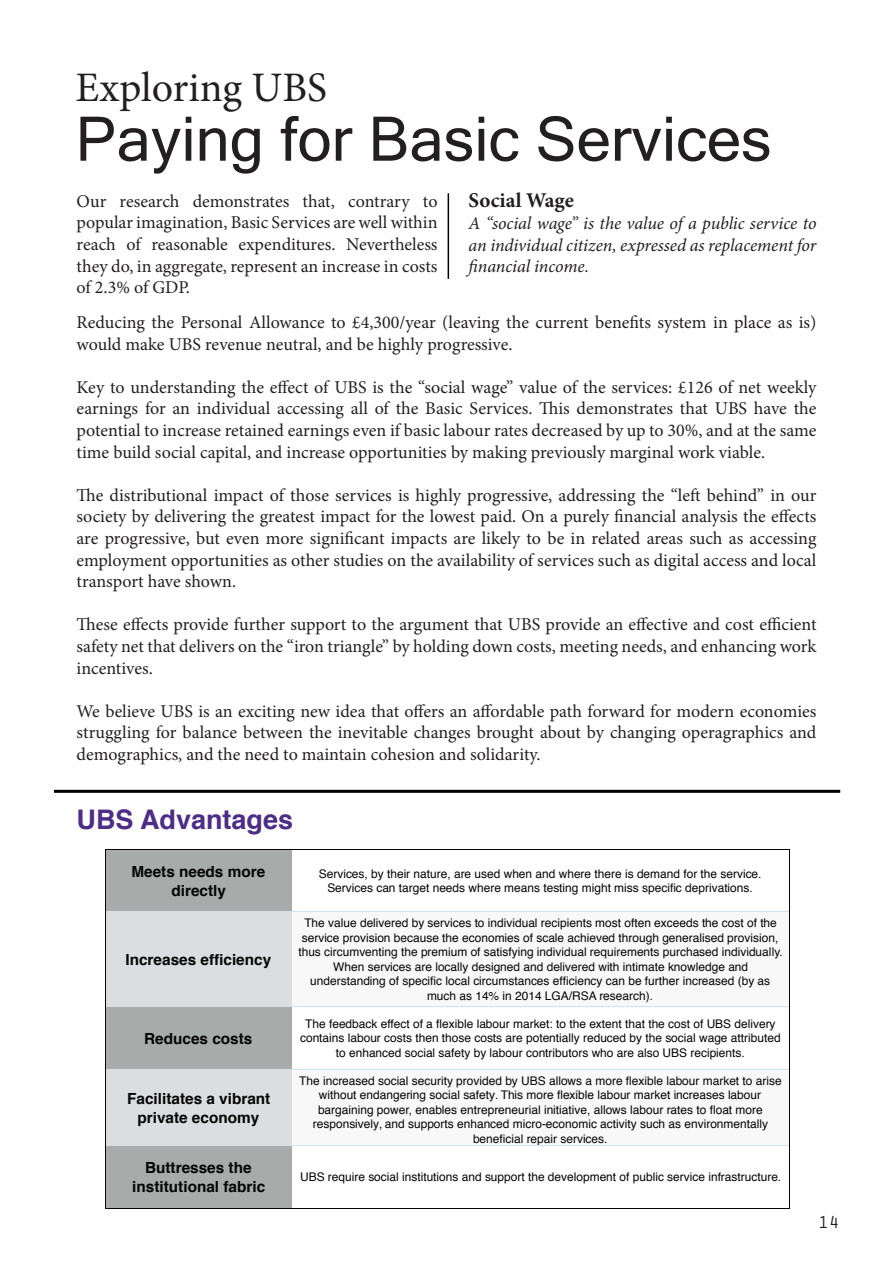
<style>
.page{position:relative;width:893px;height:1263px;background:#fff}
.page>*{position:absolute;margin:0;border:0;box-sizing:border-box;transform-origin:0 0}
.t1{font:61.5px "Microsoft Sans Serif";color:#231f20}
.t2{font:42px "Minion Pro";color:#231f20}
.t3{font:700 27px "Helvetica";color:#4d2d87}
.t4{font:700 21px "Minion Pro";color:#231f20}
.t5{font:18px/21.6px "Minion Pro";color:#231f20;text-align:justify}
.t6{font:italic 18px/21.6px "Minion Pro";letter-spacing:-.005em;color:#231f20;text-align:justify}
.t7{font:18px "Orator Std";color:#231f20}
.t8{font:700 15.3px/18.8px "Helvetica";color:#040503;text-align:center}
.t9{font:11.85px/14.5px "Helvetica";color:#040503;text-align:center}
</style>
<div class="page">
<hr style="left:448px;top:193px;width:1px;height:86px;background:#000">
<hr style="left:54px;top:790px;width:786px;height:3px;background:#000">
<div style="left:105px;top:850px;width:187px;height:61px;background:#a7abaa"></div>
<div style="left:105px;top:911px;width:187px;height:96px;background:#dbdde0"></div>
<div style="left:292px;top:911px;width:497px;height:96px;background:#f8f8f9"></div>
<div style="left:105px;top:1007px;width:187px;height:63px;background:#a7abaa"></div>
<div style="left:105px;top:1070px;width:187px;height:76px;background:#dbdde0"></div>
<svg style="left:292px;top:1145px;width:497px;height:1px"></svg>
<div style="left:105px;top:1146px;width:187px;height:62px;background:#a7abaa"></div>
<hr style="left:291px;top:911px;width:499px;height:1px;background:#cce5f3">
<hr style="left:291px;top:1007px;width:499px;height:1px;background:#cce5f3">
<hr style="left:291px;top:1070px;width:499px;height:1px;background:#cce5f3">
<hr style="left:291px;top:1146px;width:499px;height:1px;background:#cce5f3">
<hr style="left:105px;top:849px;width:1px;height:360px;background:#040503">
<hr style="left:789px;top:849px;width:1px;height:360px;background:#040503">
<hr style="left:105px;top:849px;width:685px;height:1px;background:#040503">
<hr style="left:105px;top:1208px;width:685px;height:1px;background:#040503">
<p class="t2" style="left:76px;top:59px;width:253px">Exploring UBS</p>
<p class="t1" style="left:76px;top:104px;width:698px">Paying for Basic Services</p>
<p class="t5" style="left:77px;top:190px;width:362px">Our research demonstrates that, contrary to popular imagination, Basic Services are well within reach of reasonable expenditures. Nevertheless they do, in aggregate, represent an increase in costs of 2.3% of GDP.</p>
<p class="t4" style="left:469px;top:186px;width:107px">Social Wage</p>
<p class="t6" style="left:469px;top:212px;width:349px">A “social wage” is the value of a public service to an individual citizen, expressed as replacement for financial income.</p>
<p class="t5" style="left:77px;top:312px;width:741px">Reducing the Personal Allowance to £4,300/year (leaving the current benefits system in place as is) would make UBS revenue neutral, and be highly progressive.</p>
<p class="t5" style="left:77px;top:376px;width:741px">Key to understanding the effect of UBS is the “social wage” value of the services: £126 of net weekly earnings for an individual accessing all of the Basic Services. This demonstrates that UBS have the potential to increase retained earnings even if basic labour rates decreased by up to 30%, and at the same time build social capital, and increase opportunities by making previously marginal work viable.</p>
<p class="t5" style="left:77px;top:484px;width:741px">The distributional impact of those services is highly progressive, addressing the “left behind” in our society by delivering the greatest impact for the lowest paid. On a purely financial analysis the effects are progressive, but even more significant impacts are likely to be in related areas such as accessing employment opportunities as other studies on the availability of services such as digital access and local transport have shown.</p>
<p class="t5" style="left:77px;top:614px;width:741px">These effects provide further support to the argument that UBS provide an effective and cost efficient safety net that delivers on the “iron triangle” by holding down costs, meeting needs, and enhancing work incentives.</p>
<p class="t5" style="left:77px;top:700px;width:741px">We believe UBS is an exciting new idea that offers an affordable path forward for modern economies struggling for balance between the inevitable changes brought about by changing operagraphics and demographics, and the need to maintain cohesion and solidarity.</p>
<p class="t3" style="left:77px;top:798px;width:218px">UBS Advantages</p>
<p class="t8" style="left:131px;top:862px;width:135px">Meets needs more directly</p>
<p class="t9" style="left:319px;top:867px;width:444px">Services, by their nature, are used when and where there is demand for the service.<br>Services can target needs where means testing might miss specific deprivations.</p>
<p class="t8" style="left:125px;top:950px;width:147px">Increases efficiency</p>
<p class="t8" style="left:144px;top:1029px;width:110px">Reduces costs</p>
<p class="t8" style="left:127px;top:1090px;width:145px">Facilitates a vibrant private economy</p>
<p class="t9" style="left:298px;top:916px;width:486px">The value delivered by services to individual recipients most often exceeds the cost of the service provision because the economies of scale achieved through generalised provision, thus circumventing the premium of satisfying individual requirements purchased individually.<br>When services are locally designed and delivered with intimate knowledge and understanding of specific local circumstances efficiency can be further increased (by as much as 14% in 2014 LGA/RSA research).</p>
<p class="t9" style="left:300px;top:1017px;width:482px">The feedback effect of a flexible labour market: to the extent that the cost of UBS delivery contains labour costs then those costs are potentially reduced by the social wage attributed to enhanced social safety by labour contributors who are also UBS recipients.</p>
<p class="t9" style="left:299px;top:1074px;width:484px">The increased social security provided by UBS allows a more flexible labour market to arise without endangering social safety. This more flexible labour market increases labour bargaining power, enables entrepreneurial initiative, allows labour rates to float more responsively, and supports enhanced micro-economic activity such as environmentally beneficial repair services.</p>
<p class="t8" style="left:132px;top:1159px;width:134px">Buttresses the institutional fabric</p>
<p class="t9" style="left:300px;top:1170px;width:483px">UBS require social institutions and support the development of public service infrastructure.</p>
<p class="t7" style="left:818px;top:1209px;width:23px">14</p>
</div>
